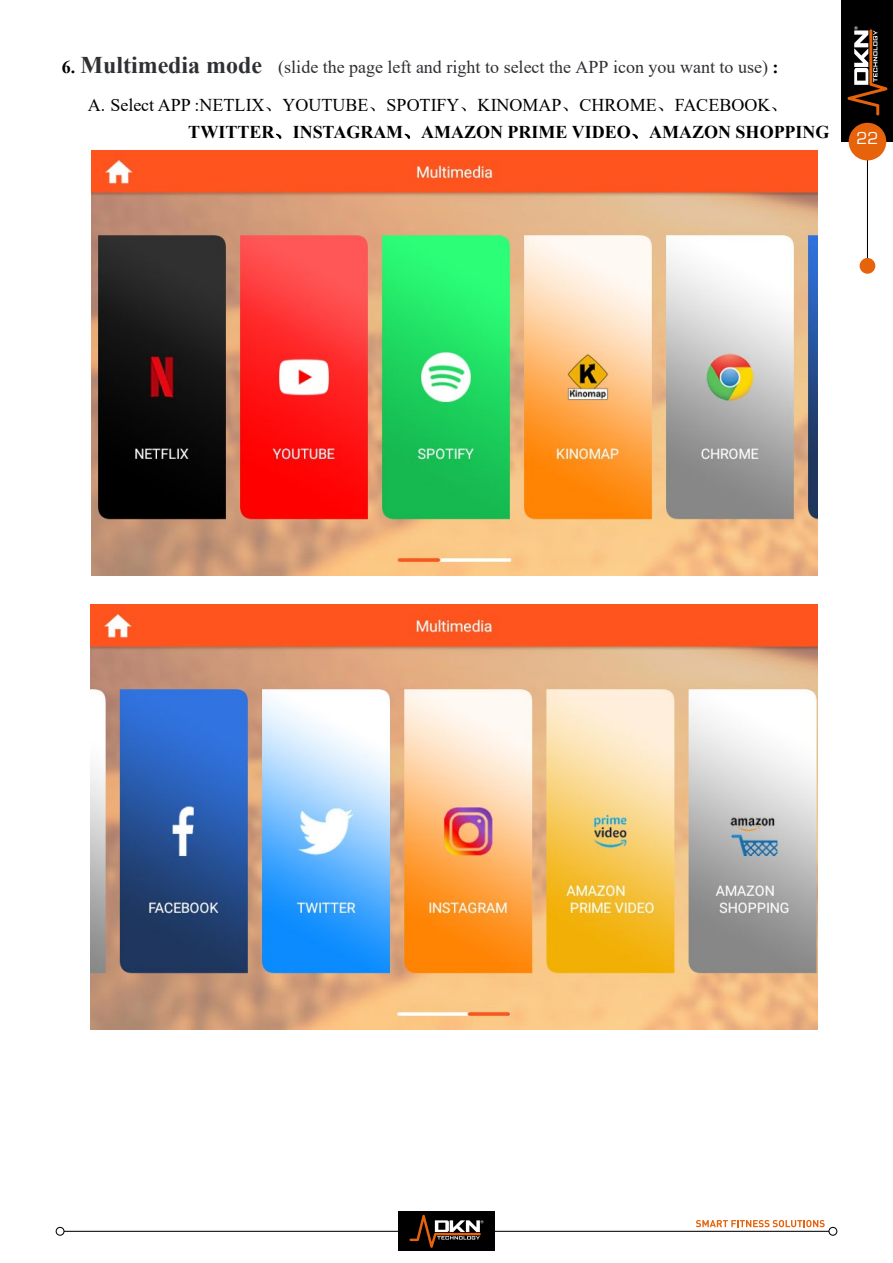
<style>
.page{position:relative;width:893px;height:1263px;background:#fff}
.page>*{position:absolute;margin:0;border:0;box-sizing:border-box;transform-origin:0 0}
.t1{font:18px/38.4px "Times New Roman";color:#2e3033}
.t2{font:700 18px "Times New Roman";color:#000}
.t3{font:18px "Eurostar";color:#fff}
.s1{font-weight:700;color:#000}
.s2{font-weight:700;font-size:24px}
.s3{color:#000}
.s4{font-family:"Sim Sun";color:#000}
.s5{font-family:"Sim Sun";font-weight:400}
</style>
<div class="page">
<hr style="left:60px;top:1231px;width:773px;height:1px;background:#000">
<svg style="left:56px;top:1227px;width:9px;height:9px"></svg>
<div style="left:398px;top:1212px;width:97px;height:39px;background:#000"></div>
<svg style="left:409px;top:1215px;width:74px;height:33px"></svg>
<svg style="left:696px;top:1220px;width:141px;height:16px"></svg>
<div style="left:842px;top:0;width:51px;height:142px;background:#000"></div>
<svg style="left:847px;top:26px;width:40px;height:90px"></svg>
<hr style="left:867px;top:145px;width:1px;height:127px;background:#000">
<div style="left:849px;top:123px;width:37px;height:37px;background:#e6630c;border-radius:50%"></div>
<div style="left:860px;top:258px;width:15px;height:16px;background:#e6630c;border-radius:50%"></div>
<img style="left:91px;top:151px;width:726px;height:424px">
<img style="left:91px;top:604px;width:726px;height:426px">
<p class="t1" style="left:88px;top:47px;width:702px;text-indent:-26px"><span class="s1">6.</span> <span class="s2">Multimedia mode</span> (slide the page left and right to select the APP icon you want to use) <span class="s1">:<br></span><span class="s3">A. Select APP :NETLIX</span><span class="s4">、</span><span class="s3">YOUTUBE</span><span class="s4">、</span><span class="s3">SPOTIFY</span><span class="s4">、</span><span class="s3">KINOMAP</span><span class="s4">、</span><span class="s3">CHROME</span><span class="s4">、</span><span class="s3">FACEBOOK</span><span class="s4">、</span></p>
<p class="t2" style="left:188px;top:119px;width:643px">TWITTER<span class="s5">、</span>INSTAGRAM<span class="s5">、</span>AMAZON PRIME VIDEO<span class="s5">、</span>AMAZON SHOPPING</p>
<p class="t3" style="left:856px;top:127px;width:24px">22</p>
</div>
